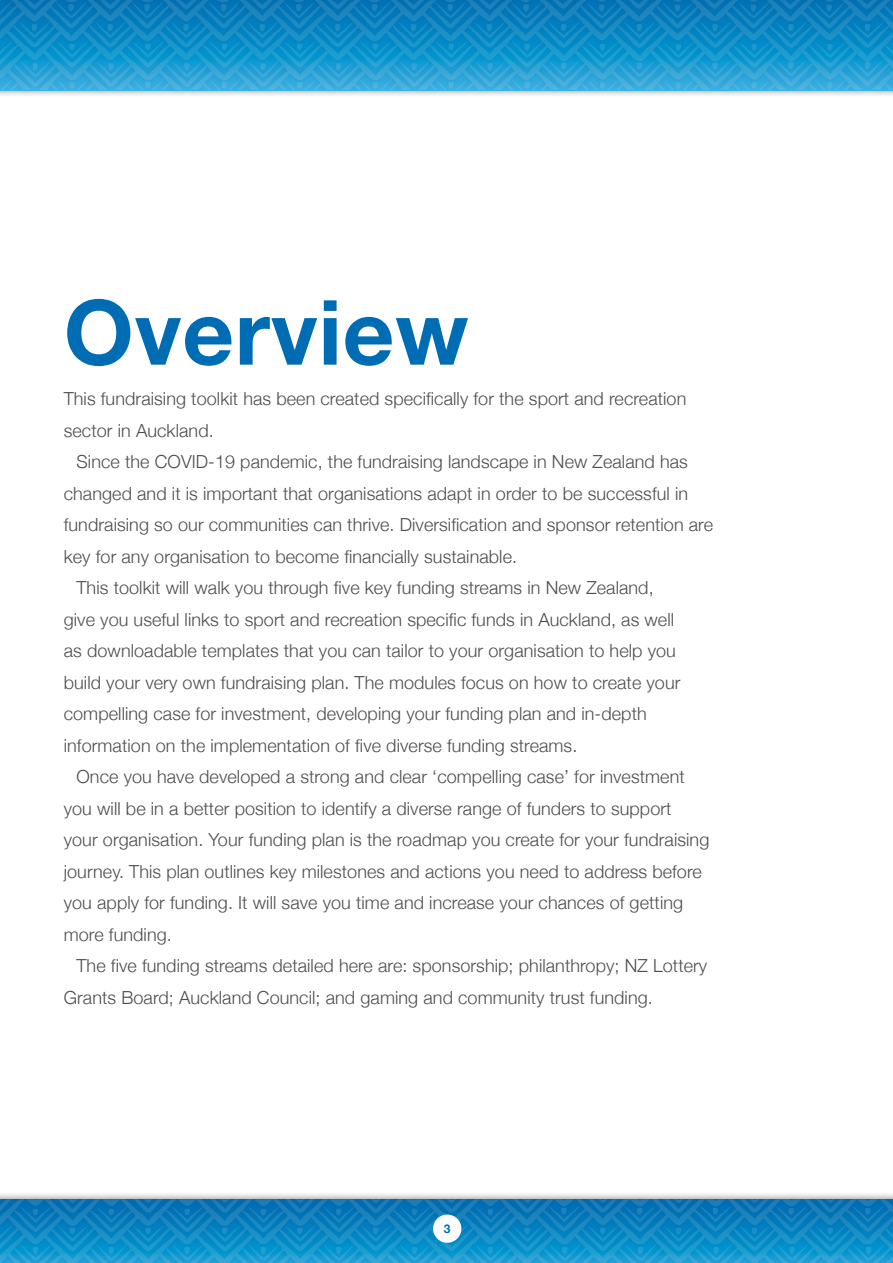
<style>
.page{position:relative;width:893px;height:1263px;background:#fff}
.page>*{position:absolute;margin:0;border:0;box-sizing:border-box;transform-origin:0 0}
.t1{font:700 90px "Helvetica Neue";letter-spacing:.01em;color:#006cb3}
.t2{font:300 18px/31.5px "Helvetica Neue";letter-spacing:.005em;color:#4d4d4f}
.t3{font:700 12px "Helvetica Neue";color:#006cb3}
</style>
<div class="page">
<div style="left:0;top:1191px;width:893px;height:72px;background:#000;opacity:.5"></div>
<img style="left:0;top:1199px;width:893px;height:64px">
<div style="left:0;top:0;width:893px;height:98px;background:#000;opacity:.5"></div>
<img style="left:0;top:0;width:893px;height:90px">
<div style="left:433px;top:1214px;width:28px;height:29px;background:#fff;border-radius:50%"></div>
<h1 class="t1" style="left:64px;top:262px;width:406px">Overview</h1>
<p class="t2" style="left:64px;top:382px;width:624px">This fundraising toolkit has been created specifically for the sport and recreation sector in Auckland.</p>
<p class="t2" style="left:77px;top:445px;width:613px">Since the COVID-19 pandemic, the fundraising landscape in New Zealand has</p>
<p class="t2" style="left:64px;top:476px;width:626px">changed and it is important that organisations adapt in order to be successful in</p>
<p class="t2" style="left:64px;top:508px;width:651px">fundraising so our communities can thrive. Diversification and sponsor retention are</p>
<p class="t2" style="left:64px;top:539px;width:455px">key for any organisation to become financially sustainable.</p>
<p class="t2" style="left:77px;top:571px;width:579px">This toolkit will walk you through five key funding streams in New Zealand,</p>
<p class="t2" style="left:64px;top:602px;width:612px">give you useful links to sport and recreation specific funds in Auckland, as well</p>
<p class="t2" style="left:64px;top:634px;width:614px">as downloadable templates that you can tailor to your organisation to help you</p>
<p class="t2" style="left:64px;top:665px;width:618px">build your very own fundraising plan. The modules focus on how to create your</p>
<p class="t2" style="left:64px;top:697px;width:584px">compelling case for investment, developing your funding plan and in-depth</p>
<p class="t2" style="left:64px;top:728px;width:515px">information on the implementation of five diverse funding streams.</p>
<p class="t2" style="left:77px;top:760px;width:610px">Once you have developed a strong and clear ‘compelling case’ for investment</p>
<p class="t2" style="left:64px;top:791px;width:609px">you will be in a better position to identify a diverse range of funders to support</p>
<p class="t2" style="left:64px;top:823px;width:647px">your organisation. Your funding plan is the roadmap you create for your fundraising</p>
<p class="t2" style="left:64px;top:854px;width:640px">journey. This plan outlines key milestones and actions you need to address before</p>
<p class="t2" style="left:64px;top:886px;width:621px">you apply for funding. It will save you time and increase your chances of getting</p>
<p class="t2" style="left:64px;top:917px;width:110px">more funding.</p>
<p class="t2" style="left:77px;top:949px;width:632px">The five funding streams detailed here are: sponsorship; philanthropy; NZ Lottery</p>
<p class="t2" style="left:64px;top:980px;width:591px">Grants Board; Auckland Council; and gaming and community trust funding.</p>
<p class="t3" style="left:444px;top:1219px;width:8px">3</p>
</div>
